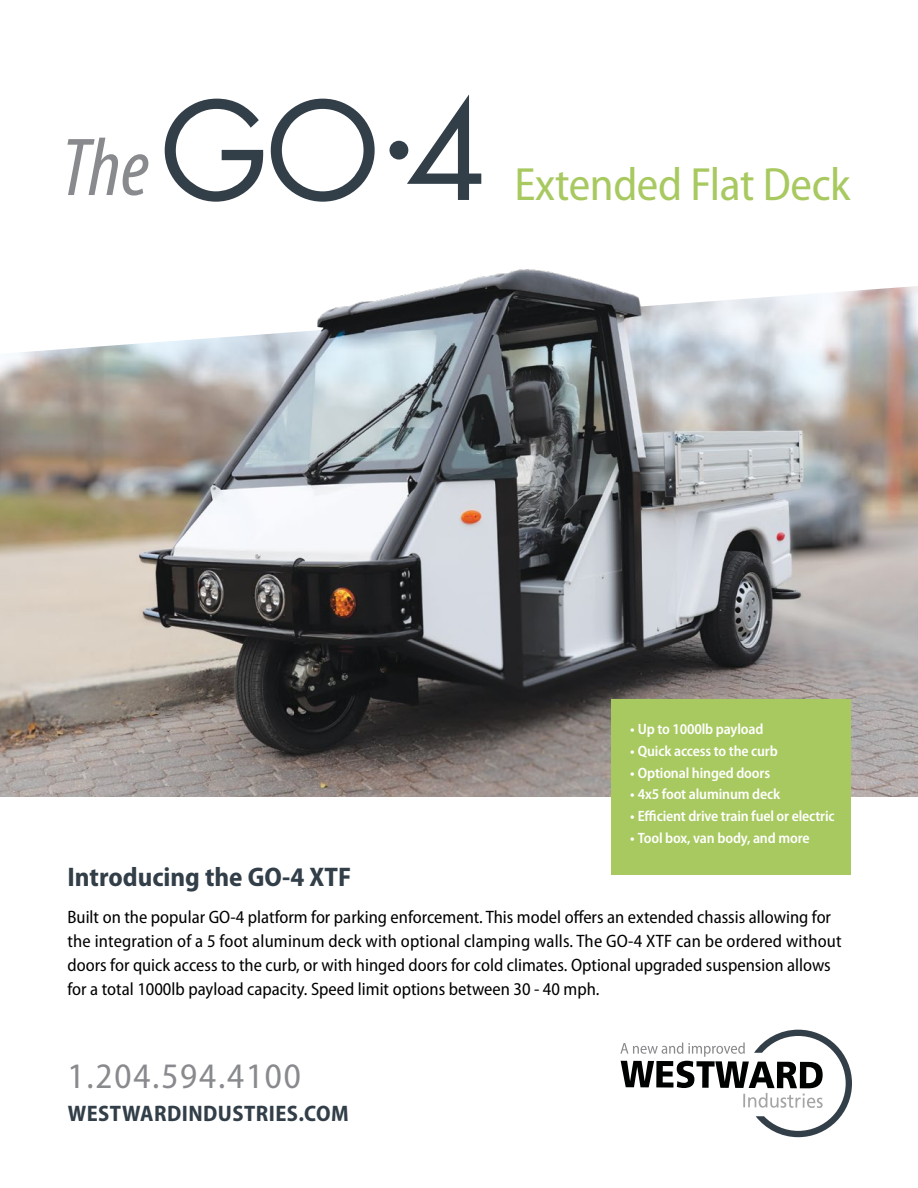
<style>
.page{position:relative;width:918px;height:1188px;background:#fff}
.page>*{position:absolute;margin:0;border:0;box-sizing:border-box;transform-origin:0 0}
.t1{font:semi-condensed 46.8px "Myriad Pro";letter-spacing:-.01em;color:#a8c960}
.t2{font:semi-condensed 36px "Myriad Pro";letter-spacing:.05em;color:#888a8d}
.t3{font:700 semi-condensed 27px "Myriad Pro";color:#323e48}
.t4{font:700 semi-condensed 22.5px "Myriad Pro";letter-spacing:.02em;color:#323e48}
.t5{font:semi-condensed 18px/24px "Myriad Pro";color:#000}
.t6{font:600 semi-condensed 15px "Myriad Pro";letter-spacing:-.01em;color:#fff}
</style>
<div class="page">
<img style="left:0;top:355px;width:918px;height:442px">
<svg style="left:67px;top:138px;width:81px;height:58px"></svg>
<svg style="left:165px;top:99px;width:98px;height:103px"></svg>
<svg style="left:271px;top:99px;width:104px;height:103px"></svg>
<svg style="left:407px;top:95px;width:74px;height:105px"></svg>
<div style="left:390px;top:141px;width:18px;height:19px;background:#323e48;border-radius:50%"></div>
<img style="left:15px;top:269px;width:903px;height:86px">
<svg style="left:620px;top:1030px;width:232px;height:107px"></svg>
<div style="left:611px;top:699px;width:239px;height:176px;background:#a8c960"></div>
<h1 class="t1" style="left:515px;top:159px;width:337px">Extended Flat Deck</h1>
<h3 class="t3" style="left:68px;top:862px;width:285px">Introducing the GO-4 XTF</h3>
<p class="t6" style="left:630px;top:721px;width:135px">• Up to 1000lb payload</p>
<p class="t6" style="left:630px;top:743px;width:149px">• Quick access to the curb</p>
<p class="t6" style="left:630px;top:764px;width:141px">• Optional hinged doors</p>
<p class="t6" style="left:630px;top:786px;width:151px">• 4x5 foot aluminum deck</p>
<p class="t6" style="left:630px;top:808px;width:206px">• Efficient drive train fuel or electric</p>
<p class="t6" style="left:630px;top:830px;width:181px">• Tool box, van body, and more</p>
<p class="t5" style="left:68px;top:906px;width:776px">Built on the popular GO-4 platform for parking enforcement. This model offers an extended chassis allowing for the integration of a 5 foot aluminum deck with optional clamping walls. The GO-4 XTF can be ordered without doors for quick access to the curb, or with hinged doors for cold climates. Optional upgraded suspension allows for a total 1000lb payload capacity. Speed limit options between 30 - 40 mph.</p>
<h2 class="t2" style="left:68px;top:1057px;width:235px">1.204.594.4100</h2>
<p class="t4" style="left:68px;top:1100px;width:283px">WESTWARDINDUSTRIES.COM</p>
</div>
